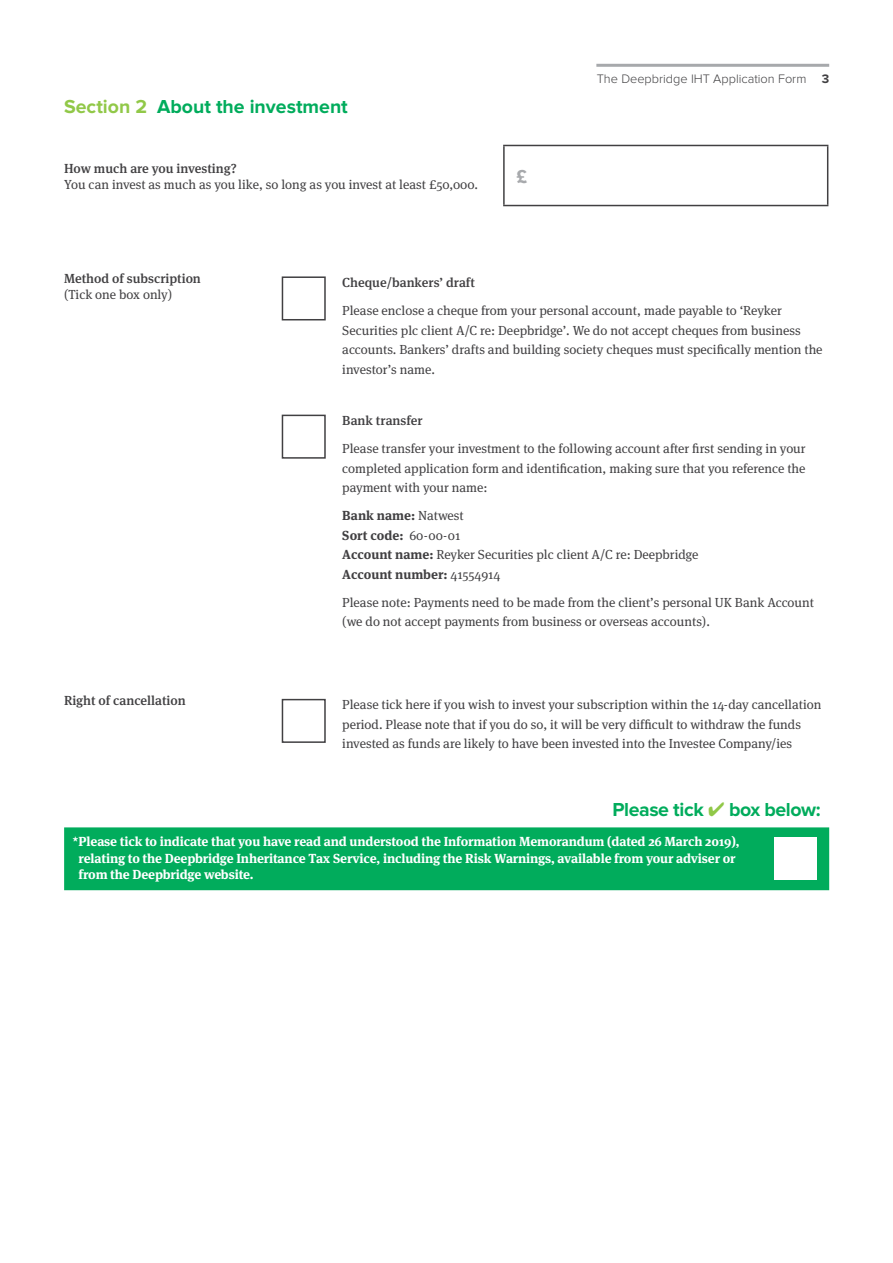
<style>
.page{position:relative;width:893px;height:1263px;background:#fff}
.page>*{position:absolute;margin:0;border:0;box-sizing:border-box;transform-origin:0 0}
.t1{font:700 19.5px "Proxima Nova";color:#01ac5c}
.t2{font:700 19.5px "Proxima Nova";letter-spacing:-.02em;color:#01ac5c}
.t3{font:700 19.5px "Proxima Nova";color:#a7a9ac}
.t4{font:13.2px/19.5px "Meta Serif";color:#414042}
.t5{font:700 13.2px/16.5px "Meta Serif";letter-spacing:-.01em;color:#fff}
.t6{font:500 13.2px "Meta Serif";color:#414042}
.t7{font:300 12.75px "Proxima Nova";color:#414042}
.s1{color:#91c848}
.s2{font-weight:700}
</style>
<div class="page">
<hr style="left:596px;top:64px;width:233px;height:3px;background:#a7a9ac">
<hr style="left:503px;top:146px;width:2px;height:59px;background:#414042">
<hr style="left:503px;top:145px;width:325px;height:1px;background:#414042">
<hr style="left:827px;top:146px;width:1px;height:59px;background:#414042">
<hr style="left:503px;top:205px;width:325px;height:1px;background:#414042">
<div style="left:282px;top:276px;width:44px;height:44px;border:2px solid #414042"></div>
<div style="left:282px;top:415px;width:44px;height:44px;border:2px solid #414042"></div>
<div style="left:282px;top:699px;width:44px;height:44px;border:2px solid #414042"></div>
<div style="left:64px;top:827px;width:765px;height:63px;background:#01ac5c"></div>
<div style="left:774px;top:837px;width:42px;height:43px;background:#fff"></div>
<h1 class="t1" style="left:64px;top:96px;width:285px"><span class="s1">Section 2</span> About the investment</h1>
<p class="t6" style="left:64px;top:157px;width:174px">How much are you investing?</p>
<p class="t4" style="left:64px;top:173px;width:415px">You can invest as much as you like, so long as you invest at least £50,000.</p>
<h1 class="t3" style="left:517px;top:166px;width:12px">£</h1>
<p class="t7" style="left:597px;top:72px;width:234px">The Deepbridge IHT Application Form <span class="s2">3</span></p>
<p class="t6" style="left:64px;top:267px;width:138px">Method of subscription</p>
<p class="t4" style="left:64px;top:284px;width:110px">(Tick one box only)</p>
<p class="t6" style="left:342px;top:271px;width:134px">Cheque/bankers’ draft</p>
<p class="t4" style="left:342px;top:299px;width:482px">Please enclose a cheque from your personal account, made payable to ‘Reyker Securities plc client A/C re: Deepbridge’. We do not accept cheques from business accounts. Bankers’ drafts and building society cheques must specifically mention the investor’s name.</p>
<p class="t6" style="left:342px;top:409px;width:82px">Bank transfer</p>
<p class="t4" style="left:342px;top:437px;width:465px;text-align:justify">Please transfer your investment to the following account after first sending in your completed application form and identification, making sure that you reference the payment with your name:</p>
<p class="t4" style="left:342px;top:504px;width:358px"><span class="s2">Bank name:</span> Natwest<br><span class="s2">Sort code:</span> 60-00-01<br><span class="s2">Account name:</span> Reyker Securities plc client A/C re: Deepbridge<br><span class="s2">Account number:</span> 41554914</p>
<p class="t4" style="left:342px;top:591px;width:473px">Please note: Payments need to be made from the client’s personal UK Bank Account (we do not accept payments from business or overseas accounts).</p>
<p class="t6" style="left:64px;top:689px;width:123px">Right of cancellation</p>
<p class="t4" style="left:342px;top:694px;width:481px">Please tick here if you wish to invest your subscription within the 14-day cancellation period. Please note that if you do so, it will be very difficult to withdraw the funds invested as funds are likely to have been invested into the Investee Company/ies</p>
<h1 class="t2" style="left:612px;top:798px;width:210px">Please tick <span class="s1">✔</span> box below:</h1>
<p class="t5" style="left:79px;top:832px;width:662px;text-indent:-6px">*Please tick to indicate that you have read and understood the Information Memorandum (dated 26 March 2019), relating to the Deepbridge Inheritance Tax Service, including the Risk Warnings, available from your adviser or from the Deepbridge website.</p>
</div>
